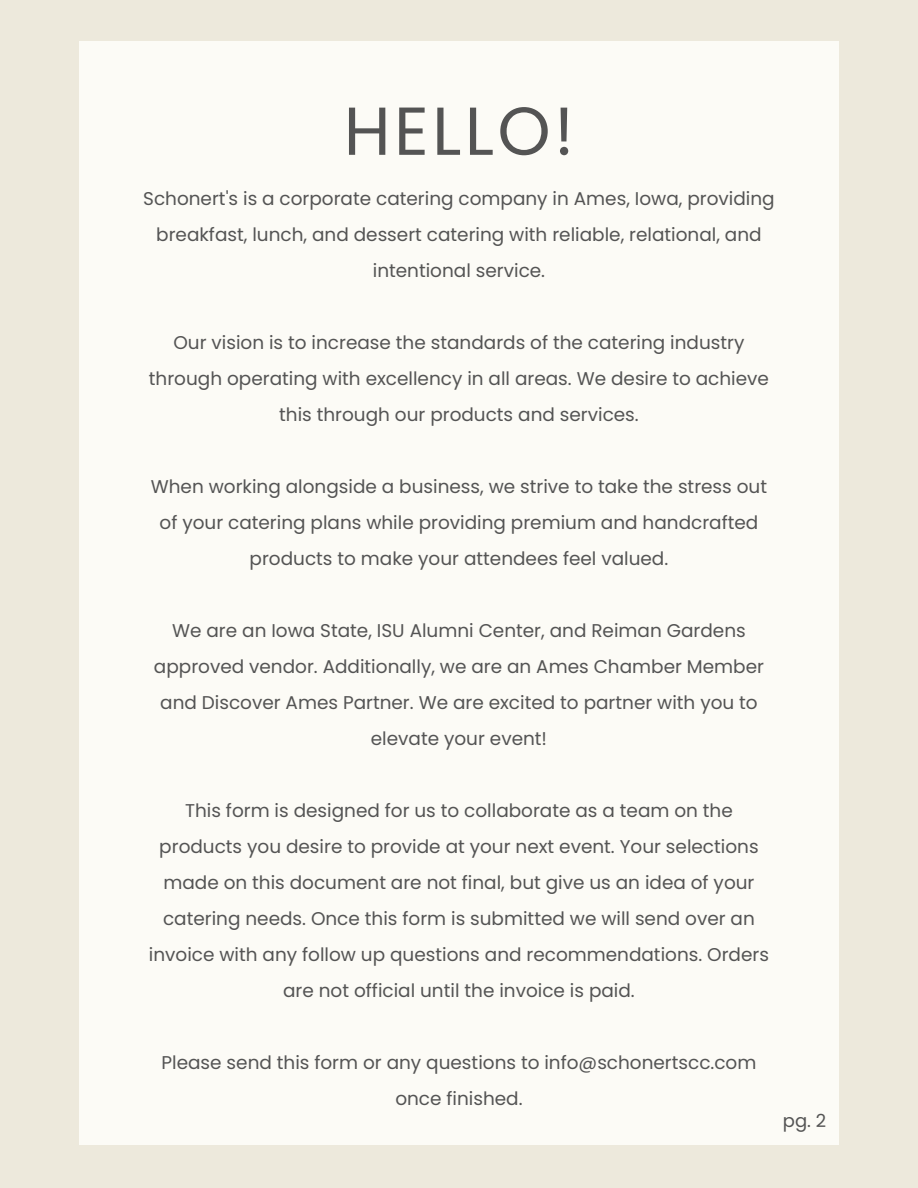
<style>
.page{position:relative;width:918px;height:1188px;background:#ede9dc}
.page>*{position:absolute;margin:0;border:0;box-sizing:border-box;transform-origin:0 0}
.t1{font:67.8px "Poppins";letter-spacing:.05em;color:#545454}
.t2{font:18.45px/36px "Poppins";color:#545454;text-align:center}
.t3{font:18px "Poppins";color:#545454}
</style>
<div class="page">
<div style="left:79px;top:42px;width:760px;height:1103px;background:#fcfbf6"></div>
<h1 class="t1" style="left:344px;top:84px;width:232px">HELLO!</h1>
<p class="t2" style="left:143px;top:181px;width:633px">Schonert's is a corporate catering company in Ames, Iowa, providing breakfast, lunch, and dessert catering with reliable, relational, and intentional service.</p>
<p class="t2" style="left:149px;top:325px;width:622px">Our vision is to increase the standards of the catering industry through operating with excellency in all areas. We desire to achieve this through our products and services.</p>
<p class="t2" style="left:151px;top:469px;width:618px">When working alongside a business, we strive to take the stress out of your catering plans while providing premium and handcrafted products to make your attendees feel valued.</p>
<p class="t2" style="left:154px;top:613px;width:612px">We are an Iowa State, ISU Alumni Center, and Reiman Gardens approved vendor. Additionally, we are an Ames Chamber Member and Discover Ames Partner. We are excited to partner with you to elevate your event!</p>
<p class="t2" style="left:149px;top:793px;width:622px">This form is designed for us to collaborate as a team on the products you desire to provide at your next event. Your selections made on this document are not final, but give us an idea of your catering needs. Once this form is submitted we will send over an invoice with any follow up questions and recommendations. Orders are not official until the invoice is paid.</p>
<p class="t2" style="left:162px;top:1045px;width:596px">Please send this form or any questions to info@schonertscc.com once finished.</p>
<p class="t3" style="left:783px;top:1108px;width:45px">pg. 2</p>
</div>
